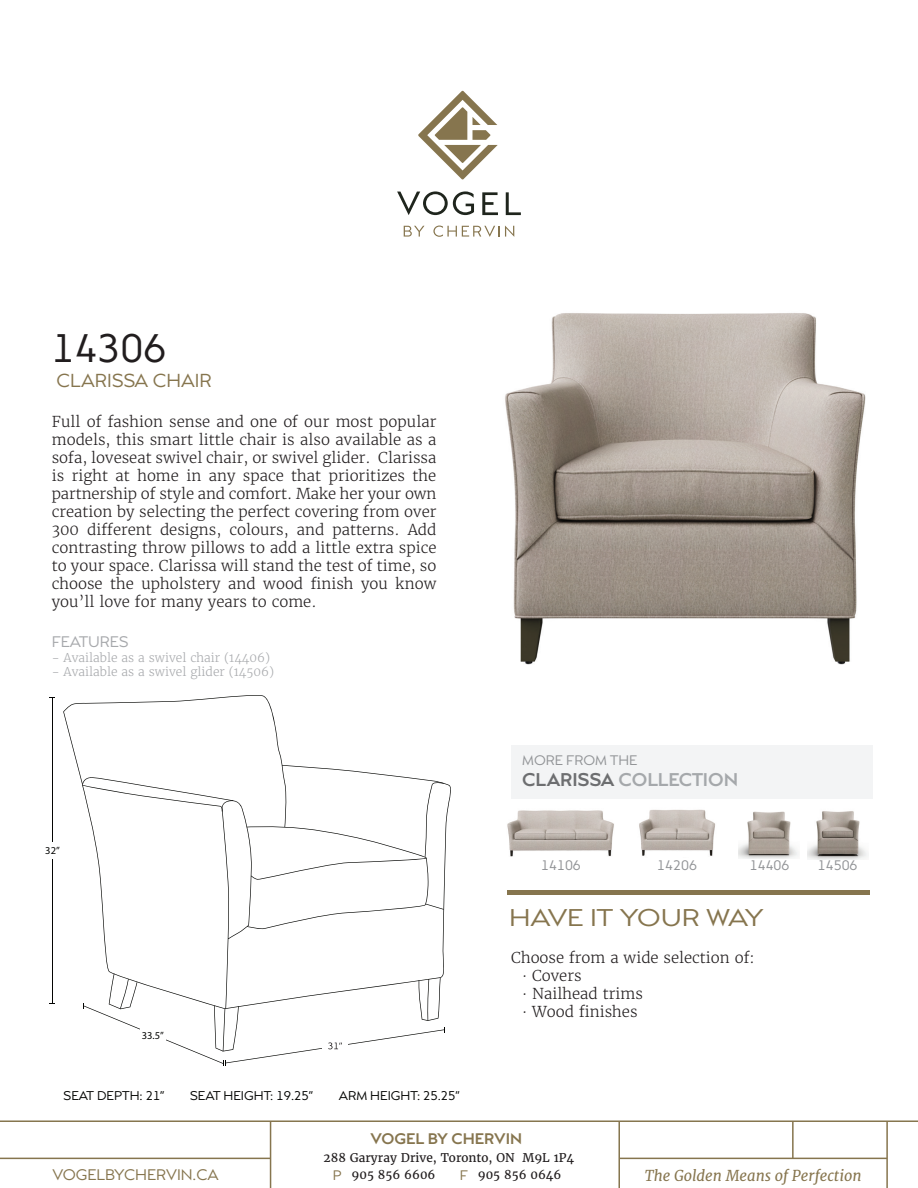
<style>
.page{position:relative;width:918px;height:1188px;background:#fff}
.page>*{position:absolute;margin:0;border:0;box-sizing:border-box;transform-origin:0 0}
.t1{font:38.85px "Capri Pro";color:#211d1e}
.t2{font:23.7px "Capri Pro";color:#86754e;scale:1.14 1}
.t3{font:18.3px "Capri Pro";color:#86754e}
.t4{font:700 18px "Capri Pro";color:#a5a8ab}
.t5{font:300 15px/18px "Merriweather";color:#211d1e;text-align:justify}
.t6{font:italic 15px "Merriweather";color:#86754e}
.t7{font:15px "Capri Pro";color:#86754e}
.t8{font:700 15px "Capri Pro";color:#86754e}
.t9{font:15px "Capri Pro";color:#a7a9ac}
.t10{font:13.5px "Capri Pro";color:#929497}
.t11{font:12.45px "Capri Pro";color:#040503}
.t12{font:300 12px "Merriweather";color:#a7a9ac}
.t13{font:12px/17.4px "Merriweather";color:#211d1e}
.t14{font:10.5px "Myriad Pro";color:#040503}
.s1{color:#6d6e70}
.s2{font-family:"Capri Pro";font-size:13.5px;color:#86754e}
</style>
<div class="page">
<img style="left:807px;top:798px;width:62px;height:61px">
<img style="left:738px;top:798px;width:61px;height:60px">
<img style="left:405px;top:192px;width:461px;height:473px">
<hr style="left:52px;top:698px;width:1px;height:306px;background:#040503">
<div style="left:39px;top:842px;width:26px;height:17px;background:#fff"></div>
<svg style="left:63px;top:695px;width:388px;height:371px"></svg>
<div style="left:140px;top:1026px;width:26px;height:17px;background:#fff"></div>
<div style="left:511px;top:745px;width:361px;height:53px;background:#f3f4f5"></div>
<img style="left:507px;top:810px;width:107px;height:46px">
<img style="left:639px;top:809px;width:77px;height:47px">
<svg style="left:404px;top:226px;width:21px;height:11px"></svg>
<svg style="left:433px;top:225px;width:81px;height:12px"></svg>
<svg style="left:418px;top:91px;width:80px;height:89px"></svg>
<svg style="left:397px;top:191px;width:77px;height:24px"></svg>
<svg style="left:482px;top:192px;width:16px;height:23px"></svg>
<svg style="left:506px;top:192px;width:15px;height:23px"></svg>
<hr style="left:0;top:1120px;width:918px;height:2px;background:#86754e">
<hr style="left:270px;top:1121px;width:1px;height:67px;background:#86754e">
<hr style="left:618px;top:1121px;width:2px;height:67px;background:#86754e">
<hr style="left:886px;top:1121px;width:2px;height:67px;background:#86754e">
<hr style="left:619px;top:1158px;width:268px;height:1px;background:#86754e">
<hr style="left:792px;top:1121px;width:2px;height:37px;background:#86754e">
<hr style="left:0;top:1158px;width:271px;height:1px;background:#86754e">
<div style="left:508px;top:890px;width:362px;height:5px;background:#86754e"></div>
<h1 class="t1" style="left:52px;top:325px;width:116px">14306</h1>
<p class="t3" style="left:57px;top:369px;width:157px">CLARISSA CHAIR</p>
<p class="t5" style="left:52px;top:413px;width:386px">Full of fashion sense and one of our most popular models, this smart little chair is also available as a sofa, loveseat swivel chair, or swivel glider. Clarissa is right at home in any space that prioritizes the partnership of style and comfort. Make her your own creation by selecting the perfect covering from over 300 different designs, colours, and patterns. Add contrasting throw pillows to add a little extra spice to your space. Clarissa will stand the test of time, so choose the upholstery and wood finish you know you’ll love for many years to come.</p>
<p class="t9" style="left:52px;top:633px;width:78px">FEATURES</p>
<p class="t12" style="left:52px;top:650px;width:220px">- Available as a swivel chair (14406)</p>
<p class="t12" style="left:52px;top:664px;width:224px">- Available as a swivel glider (14506)</p>
<p class="t14" style="left:45px;top:844px;width:16px">32”</p>
<p class="t14" style="left:142px;top:1029px;width:24px">33.5”</p>
<p class="t11" style="left:64px;top:1088px;width:103px">SEAT DEPTH: 21”</p>
<p class="t11" style="left:190px;top:1088px;width:125px">SEAT HEIGHT: 19.25”</p>
<p class="t11" style="left:339px;top:1088px;width:123px">ARM HEIGHT: 25.25”</p>
<p class="t10" style="left:522px;top:752px;width:117px">MORE FROM THE</p>
<p class="t4" style="left:522px;top:769px;width:218px"><span class="s1">CLARISSA</span> COLLECTION</p>
<p class="t10" style="left:541px;top:857px;width:41px">14106</p>
<p class="t10" style="left:657px;top:857px;width:41px">14206</p>
<p class="t10" style="left:750px;top:857px;width:41px">14406</p>
<p class="t10" style="left:818px;top:857px;width:41px">14506</p>
<h2 class="t2" style="left:509px;top:904px;width:225px">HAVE IT YOUR WAY</h2>
<p class="t5" style="left:522px;top:949px;width:234px;text-align:left;text-indent:-11px">Choose from a wide selection of: · Covers<br>· Nailhead trims<br>· Wood finishes</p>
<p class="t8" style="left:371px;top:1129px;width:153px">VOGEL BY CHERVIN</p>
<p class="t13" style="left:333px;top:1149px;width:243px;text-indent:-9px">288 Garyray Drive, Toronto, ON M9L 1P4<br><span class="s2">P</span> 905 856 6606</p>
<p class="t7" style="left:53px;top:1165px;width:168px">VOGELBYCHERVIN.CA</p>
<p class="t6" style="left:645px;top:1166px;width:218px">The Golden Means of Perfection</p>
<p class="t13" style="left:460px;top:1166px;width:103px"><span class="s2">F</span> 905 856 0646</p>
</div>
